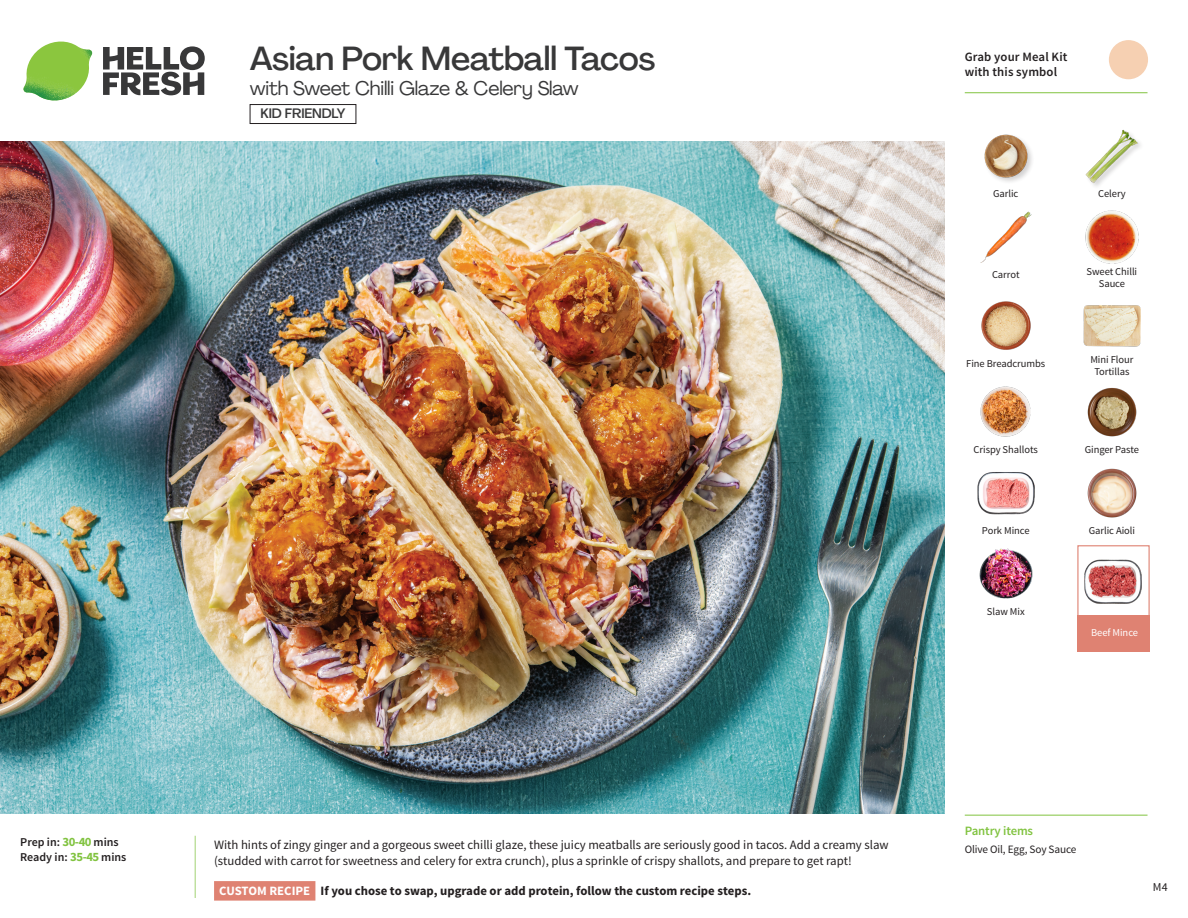
<style>
.page{position:relative;width:1188px;height:918px;background:#fff}
.page>*{position:absolute;margin:0;border:0;box-sizing:border-box;transform-origin:0 0}
._15_Titel_UK{font:500 33px "Agrandir";letter-spacing:-.015em;color:#383839}
._15_Titel_UK-2{font:19.5px "Agrandir";letter-spacing:-.01em;color:#383839}
.t1{font:500 13.5px "Agrandir";letter-spacing:-.01em;color:#383839}
.Step_6_Text_AU{font:12.75px/16.5px "Source Sans Pro";color:#231f20}
.Step_6_Text_AU-2{font:700 12.75px "Source Sans Pro";color:#231f20}
.t2{font:600 12.75px/15px "Source Sans Pro";letter-spacing:.01em;color:#231f20}
._04_Headers_Front{font:600 12.75px "Source Sans Pro";letter-spacing:-.01em;color:#81c340}
._04_Intro{font:600 12px "Source Sans Pro";color:#231f20}
.t3{font:12px "Source Sans Pro";color:#231f20}
._05_Pantry{font:11.25px "Source Sans Pro";letter-spacing:-.01em;color:#231f20}
._18_FRONT_ingredient{font:10.5px/12px "Source Sans Pro";letter-spacing:-.005em;color:#231f20;text-align:center}
._18_FRONT_ingredient-2{font:10.5px "Source Sans Pro";letter-spacing:-.005em;color:#fff}
.s1{font-weight:700;font-size:12.75px;color:#81c340}
.s2{color:#fff}
</style>
<div class="page">
<svg style="left:103px;top:46px;width:102px;height:49px"></svg>
<img style="left:23px;top:42px;width:69px;height:59px">
<svg style="left:194px;top:835px;width:122px;height:66px"></svg>
<img style="left:0;top:142px;width:945px;height:672px">
<div style="left:1077px;top:545px;width:73px;height:73px;border:1px solid #df8272"></div>
<div style="left:1077px;top:615px;width:73px;height:37px;background:#df8272"></div>
<img style="left:1084px;top:559px;width:58px;height:45px">
<div style="left:250px;top:104px;width:106px;height:20px;border:1px solid #231f20"></div>
<img style="left:1083px;top:305px;width:58px;height:42px">
<img style="left:1087px;top:387px;width:50px;height:50px">
<img style="left:981px;top:387px;width:50px;height:50px">
<img style="left:977px;top:472px;width:57px;height:43px">
<img style="left:979px;top:548px;width:54px;height:51px">
<img style="left:981px;top:301px;width:50px;height:49px">
<img style="left:980px;top:211px;width:52px;height:52px">
<img style="left:1085px;top:210px;width:54px;height:54px">
<img style="left:984px;top:134px;width:48px;height:48px">
<img style="left:1085px;top:129px;width:56px;height:56px">
<img style="left:1087px;top:468px;width:50px;height:50px">
<hr style="left:965px;top:815px;width:183px;height:1px;background:#81c340">
<svg style="left:1091px;top:40px;width:57px;height:54px"></svg>
<hr style="left:965px;top:92px;width:183px;height:1px;background:#81c340">
<p class="_04_Intro" style="left:20px;top:835px;width:100px">Prep in: <span class="s1">30-40</span> mins</p>
<p class="_04_Intro" style="left:20px;top:850px;width:108px">Ready in: <span class="s1">35-45</span> mins</p>
<p class="_15_Titel_UK" style="left:250px;top:38px;width:407px">Asian Pork Meatball Tacos</p>
<p class="_15_Titel_UK-2" style="left:250px;top:76px;width:330px">with Sweet Chilli Glaze &amp; Celery Slaw</p>
<p class="t1" style="left:261px;top:105px;width:86px">KID FRIENDLY</p>
<p class="Step_6_Text_AU" style="left:214px;top:837px;width:676px">With hints of zingy ginger and a gorgeous sweet chilli glaze, these juicy meatballs are seriously good in tacos. Add a creamy slaw (studded with carrot for sweetness and celery for extra crunch), plus a sprinkle of crispy shallots, and prepare to get rapt!</p>
<p class="Step_6_Text_AU-2" style="left:219px;top:882px;width:533px"><span class="s2">CUSTOM RECIPE</span> If you chose to swap, upgrade or add protein, follow the custom recipe steps.</p>
<p class="t2" style="left:965px;top:50px;width:104px">Grab your Meal Kit with this symbol</p>
<p class="_18_FRONT_ingredient" style="left:993px;top:188px;width:27px">Garlic</p>
<p class="_18_FRONT_ingredient" style="left:1098px;top:188px;width:29px">Celery</p>
<p class="_18_FRONT_ingredient" style="left:992px;top:269px;width:29px">Carrot</p>
<p class="_18_FRONT_ingredient" style="left:1087px;top:266px;width:52px">Sweet Chilli<br>Sauce</p>
<p class="_18_FRONT_ingredient" style="left:966px;top:357px;width:81px">Fine Breadcrumbs</p>
<p class="_18_FRONT_ingredient" style="left:1090px;top:354px;width:45px">Mini Flour<br>Tortillas</p>
<p class="_18_FRONT_ingredient" style="left:974px;top:444px;width:66px">Crispy Shallots</p>
<p class="_18_FRONT_ingredient" style="left:1085px;top:444px;width:56px">Ginger Paste</p>
<p class="_18_FRONT_ingredient" style="left:982px;top:525px;width:49px">Pork Mince</p>
<p class="_18_FRONT_ingredient" style="left:1089px;top:525px;width:48px">Garlic Aioli</p>
<p class="_18_FRONT_ingredient" style="left:987px;top:606px;width:39px">Slaw Mix</p>
<p class="_18_FRONT_ingredient-2" style="left:1091px;top:626px;width:48px">Beef Mince</p>
<p class="_04_Headers_Front" style="left:965px;top:822px;width:70px">Pantry items</p>
<p class="_05_Pantry" style="left:965px;top:842px;width:113px">Olive Oil, Egg, Soy Sauce</p>
<p class="t3" style="left:1153px;top:879px;width:16px">M4</p>
</div>
